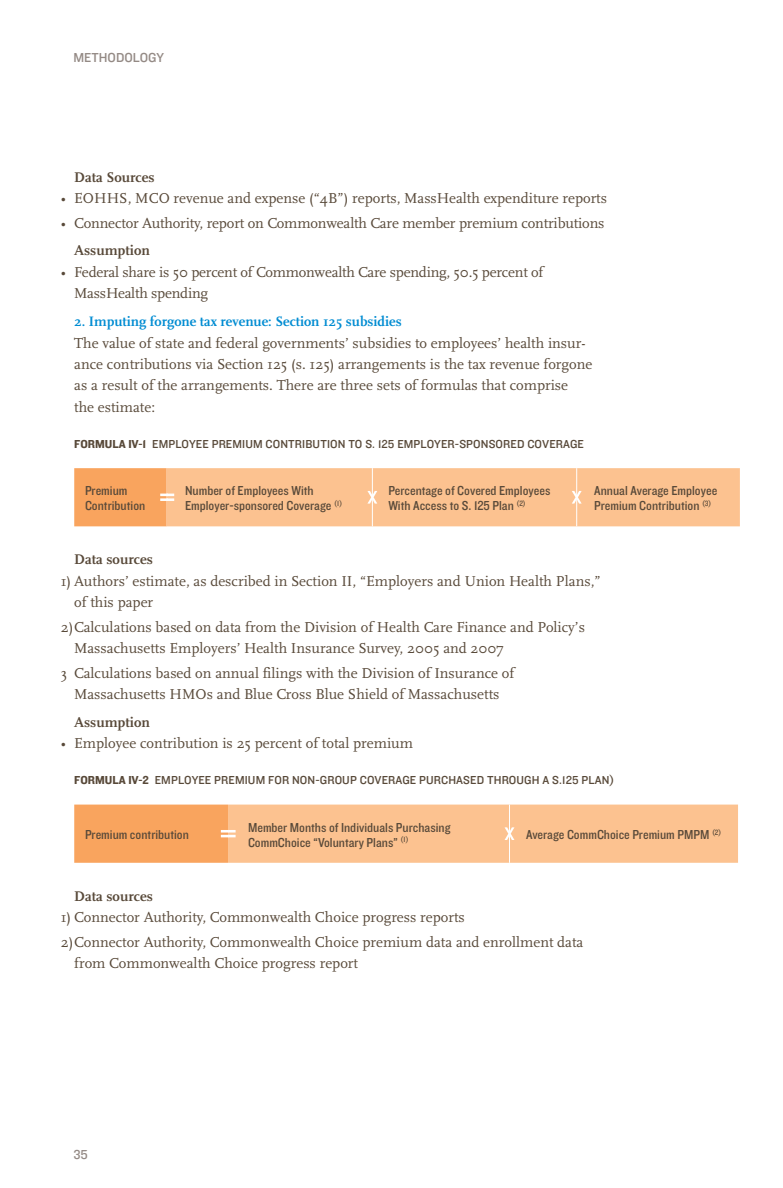
<style>
.page{position:relative;width:783px;height:1188px;background:#fff}
.page>*{position:absolute;margin:0;border:0;box-sizing:border-box;transform-origin:0 0}
.t1{font:15px/21.3px "Scala";color:#584939}
.t2{font:700 14.7px "Scala";color:#584939}
.t3{font:700 14.25px "Scala";color:#008cd2}
.t4{font:13.5px/15px "Knockout 30 Junior Welterwt";color:#584939}
.t5{font:13.5px "Knockout HTF31 Junior Middlewt";color:#948a85}
.t6{font:12px "Knockout HTF31 Junior Middlewt";letter-spacing:.01em;color:#584939}
.s1{font-family:"Knockout HTF51 Middleweight"}
</style>
<div class="page">
<svg style="left:74px;top:468px;width:666px;height:58px;background:#fbbe8a"></svg>
<svg style="left:74px;top:805px;width:664px;height:58px;background:#fbbb85"></svg>
<p class="t5" style="left:74px;top:50px;width:92px">METHODOLOGY</p>
<p class="t2" style="left:74px;top:168px;width:82px">Data Sources</p>
<p class="t1" style="left:61px;top:188px;width:548px">• EOHHS, MCO revenue and expense (“4B”) reports, MassHealth expenditure reports</p>
<p class="t1" style="left:61px;top:212px;width:545px">• Connector Authority, report on Commonwealth Care member premium contributions</p>
<p class="t2" style="left:74px;top:242px;width:77px">Assumption</p>
<p class="t1" style="left:74px;top:261px;width:471px;text-indent:-14px">• Federal share is 50 percent of Commonwealth Care spending, 50.5 percent of<br>MassHealth spending</p>
<p class="t3" style="left:74px;top:313px;width:329px">2. Imputing forgone tax revenue: Section 125 subsidies</p>
<p class="t1" style="left:74px;top:332px;width:520px">The value of state and federal governments’ subsidies to employees’ health insur&shy;ance contributions via Section 125 (s. 125) arrangements is the tax revenue forgone as a result of the arrangements. There are three sets of formulas that comprise<br>the estimate:</p>
<p class="t6" style="left:74px;top:437px;width:511px"><span class="s1">FORMULA IV-1</span> EMPLOYEE PREMIUM CONTRIBUTION TO S. 125 EMPLOYER-SPONSORED COVERAGE</p>
<p class="t4" style="left:85px;top:483px;width:62px">Premium<br>Contribution</p>
<p class="t4" style="left:185px;top:483px;width:159px">Number of Employees With<br>Employer-sponsored Coverage <sup>(1)</sup></p>
<p class="t4" style="left:388px;top:483px;width:164px">Percentage of Covered Employees<br>With Access to S. 125 Plan <sup>(2)</sup></p>
<p class="t4" style="left:594px;top:483px;width:124px">Annual Average Employee<br>Premium Contribution <sup>(3)</sup></p>
<p class="t2" style="left:74px;top:551px;width:80px">Data sources</p>
<p class="t1" style="left:74px;top:570px;width:528px;text-indent:-14px">1) Authors’ estimate, as described in Section II, “Employers and Union Health Plans,” of this paper</p>
<p class="t1" style="left:74px;top:616px;width:512px;text-indent:-14px">2)Calculations based on data from the Division of Health Care Finance and Policy’s<br>Massachusetts Employers’ Health Insurance Survey, 2005 and 2007</p>
<p class="t1" style="left:61px;top:662px;width:455px;text-align:center">3 Calculations based on annual filings with the Division of Insurance of<br>Massachusetts HMOs and Blue Cross Blue Shield of Massachusetts</p>
<p class="t2" style="left:74px;top:714px;width:77px">Assumption</p>
<p class="t1" style="left:61px;top:733px;width:354px">• Employee contribution is 25 percent of total premium</p>
<p class="t6" style="left:74px;top:774px;width:542px"><span class="s1">FORMULA IV-2</span> EMPLOYEE PREMIUM FOR NON-GROUP COVERAGE PURCHASED THROUGH A S.125 PLAN)</p>
<p class="t4" style="left:85px;top:827px;width:105px">Premium contribution</p>
<p class="t4" style="left:248px;top:819px;width:204px">Member Months of Individuals Purchasing<br>CommChoice “Voluntary Plans” <sup>(1)</sup></p>
<p class="t4" style="left:526px;top:827px;width:197px">Average CommChoice Premium PMPM <sup>(2)</sup></p>
<p class="t2" style="left:74px;top:887px;width:80px">Data sources</p>
<p class="t1" style="left:61px;top:905px;width:524px;line-height:24.6px">1) Connector Authority, Commonwealth Choice progress reports<br>2)Connector Authority, Commonwealth Choice premium data and enrollment data</p>
<p class="t1" style="left:74px;top:953px;width:285px">from Commonwealth Choice progress report</p>
<p class="t5" style="left:74px;top:1147px;width:16px">35</p>
</div>
